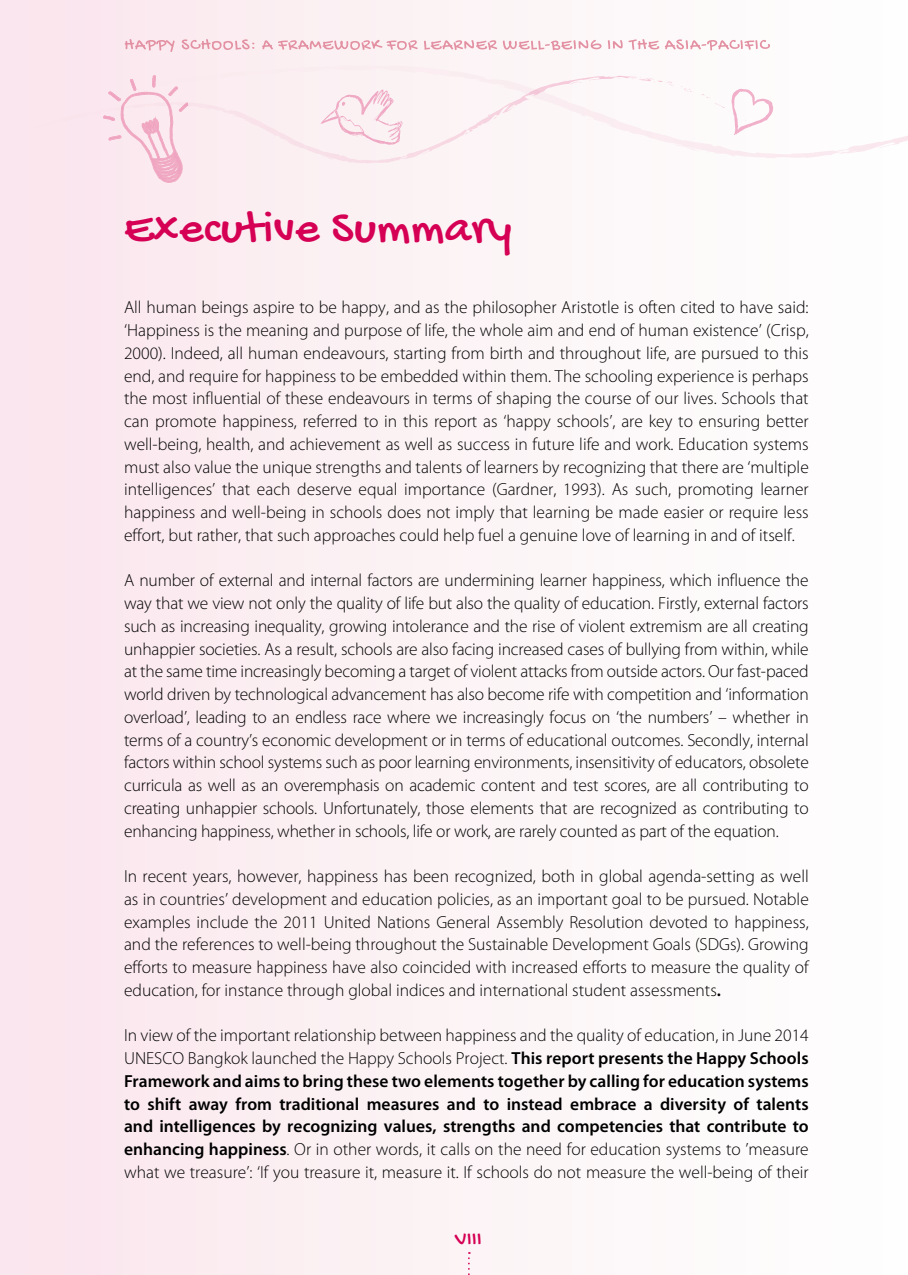
<style>
.page{position:relative;width:908px;height:1275px;background:#fff}
.page>*{position:absolute;margin:0;border:0;box-sizing:border-box;transform-origin:0 0}
.t1{font:47.25px "Gochi Hand";letter-spacing:.01em;color:#d50054}
.t2{font:21px "Gochi Hand";color:#d50054}
.t3{font:300 17.5px/22.8px "Myriad Pro";color:#000;text-align:justify}
.t4{font:600 17.5px/22.8px "Myriad Pro";color:#000;text-align:justify}
.s1{font-weight:600}
.s2{font-weight:300}
</style>
<div class="page">
<div style="left:0;top:0;width:492px;height:1275px;background:#fbedf1"></div>
<div style="left:0;top:75px;width:492px;height:102px;background:#fbeef1"></div>
<svg style="left:468px;top:1252px;width:2px;height:23px"></svg>
<svg style="left:103px;top:158px;width:86px;height:25px;background:#f7d7e2"></svg>
<svg style="left:13px;top:51px;width:895px;height:107px;fill:#fbf2f4"></svg>
<svg style="left:834px;top:151px;width:11px;height:4px"></svg>
<svg style="left:606px;top:76px;width:167px;height:67px"></svg>
<svg style="left:588px;top:118px;width:6px;height:3px"></svg>
<svg style="left:314px;top:90px;width:91px;height:71px"></svg>
<svg style="left:125px;top:39px;width:645px;height:13px"></svg>
<h1 class="t1" style="left:124px;top:203px;width:389px">Executive Summary</h1>
<p class="t3" style="left:124px;top:296px;width:686px">All human beings aspire to be happy, and as the philosopher Aristotle is often cited to have said: ‘Happiness is the meaning and purpose of life, the whole aim and end of human existence’ (Crisp, 2000). Indeed, all human endeavours, starting from birth and throughout life, are pursued to this end, and require for happiness to be embedded within them. The schooling experience is perhaps the most influential of these endeavours in terms of shaping the course of our lives. Schools that can promote happiness, referred to in this report as ‘happy schools’, are key to ensuring better well-being, health, and achievement as well as success in future life and work. Education systems must also value the unique strengths and talents of learners by recognizing that there are ‘multiple intelligences’ that each deserve equal importance (Gardner, 1993). As such, promoting learner happiness and well-being in schools does not imply that learning be made easier or require less effort, but rather, that such approaches could help fuel a genuine love of learning in and of itself.</p>
<p class="t3" style="left:124px;top:569px;width:686px">A number of external and internal factors are undermining learner happiness, which influence the way that we view not only the quality of life but also the quality of education. Firstly, external factors such as increasing inequality, growing intolerance and the rise of violent extremism are all creating unhappier societies. As a result, schools are also facing increased cases of bullying from within, while at the same time increasingly becoming a target of violent attacks from outside actors. Our fast-paced world driven by technological advancement has also become rife with competition and ‘information overload’, leading to an endless race where we increasingly focus on ‘the numbers’ – whether in terms of a country’s economic development or in terms of educational outcomes. Secondly, internal factors within school systems such as poor learning environments, insensitivity of educators, obsolete curricula as well as an overemphasis on academic content and test scores, are all contributing to creating unhappier schools. Unfortunately, those elements that are recognized as contributing to enhancing happiness, whether in schools, life or work, are rarely counted as part of the equation.</p>
<p class="t3" style="left:124px;top:865px;width:686px">In recent years, however, happiness has been recognized, both in global agenda-setting as well as in countries’ development and education policies, as an important goal to be pursued. Notable examples include the 2011 United Nations General Assembly Resolution devoted to happiness, and the references to well-being throughout the Sustainable Development Goals (SDGs). Growing efforts to measure happiness have also coincided with increased efforts to measure the quality of education, for instance through global indices and international student assessments<span class="s1">.</span></p>
<p class="t4" style="left:124px;top:1024px;width:686px"><span class="s2">In view of the important relationship between happiness and the quality of education, in June 2014<br>UNESCO Bangkok launched the Happy Schools Project.</span> This report presents the Happy Schools Framework and aims to bring these two elements together by calling for education systems to shift away from traditional measures and to instead embrace a diversity of talents and intelligences by recognizing values, strengths and competencies that contribute to enhancing happiness<span class="s2">. Or in other words, it calls on the need for education systems to ’measure what we treasure’: ‘If you treasure it, measure it. If schools do not measure the well-being of their</span></p>
<p class="t2" style="left:455px;top:1228px;width:28px">VIII</p>
</div>
